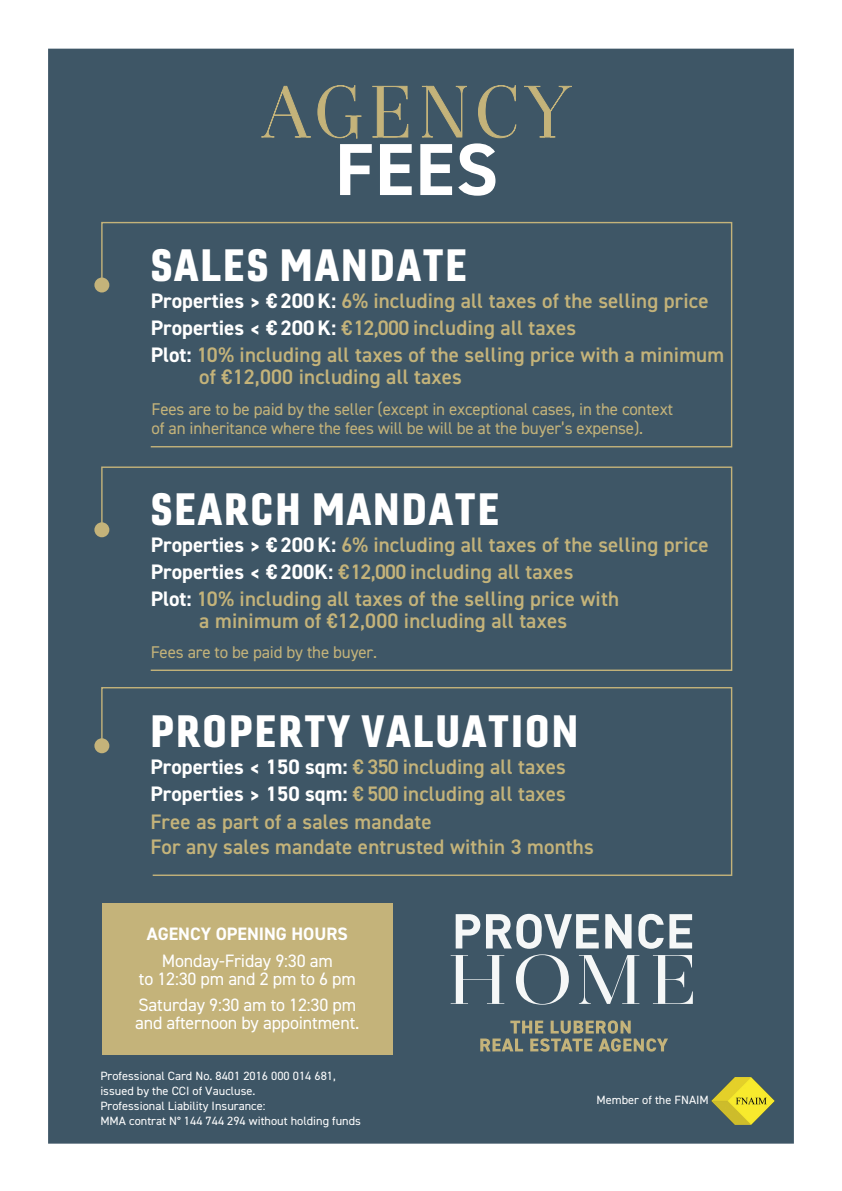
<style>
.page{position:relative;width:842px;height:1191px;background:#fff}
.page>*{position:absolute;margin:0;border:0;box-sizing:border-box;transform-origin:0 0}
.t1{font:700 73.8px "DIN2014";color:#fff}
.t2{font:72.4px "Narziss Drops";letter-spacing:.12em;color:#c4b37a}
.t3{font:44px "Gineso Con Bla";letter-spacing:.05em;color:#fff}
.t4{font:600 21px/27px "DIN2014";letter-spacing:.005em;color:#c4b37a}
.t5{font:18px/18px "DIN2014";letter-spacing:-.01em;color:#fff;text-align:center}
.t6{font:700 18px "DIN2014";color:#fff}
.t7{font:17px/19px "DIN2014";letter-spacing:-.01em;color:#c4b37a}
.t8{font:12px/15px "DIN2014";color:#fff}
.s1{font-weight:700;color:#fff}
</style>
<div class="page">
<div style="left:48px;top:48px;width:746px;height:1096px;background:#3e5666"></div>
<div style="left:102px;top:903px;width:291px;height:151px;background:#c4b37a"></div>
<svg style="left:261px;top:86px;width:50px;height:52px;background:#4b5f67"></svg>
<svg style="left:317px;top:85px;width:45px;height:54px;background:#4d6068"></svg>
<svg style="left:372px;top:86px;width:36px;height:52px;background:#526468"></svg>
<svg style="left:422px;top:84px;width:45px;height:54px;background:#4f6268"></svg>
<svg style="left:478px;top:85px;width:39px;height:53px;background:#4c6068"></svg>
<svg style="left:524px;top:86px;width:48px;height:52px;background:#495d67"></svg>
<div style="left:100px;top:221px;width:633px;height:227px;background:#3e5666"></div>
<div style="left:94px;top:277px;width:15px;height:15px;background:#c4b37a;border-radius:50%"></div>
<div style="left:100px;top:686px;width:633px;height:190px;background:#3e5666"></div>
<div style="left:94px;top:738px;width:15px;height:15px;background:#c4b37a;border-radius:50%"></div>
<div style="left:100px;top:466px;width:633px;height:205px;background:#3e5666"></div>
<div style="left:94px;top:522px;width:15px;height:15px;background:#c4b37a;border-radius:50%"></div>
<img style="left:712px;top:1077px;width:63px;height:47px">
<svg style="left:480px;top:1020px;width:188px;height:31px;background:#6b756c"></svg>
<svg style="left:451px;top:955px;width:53px;height:49px"></svg>
<svg style="left:516px;top:954px;width:53px;height:50px"></svg>
<svg style="left:579px;top:955px;width:60px;height:49px"></svg>
<svg style="left:653px;top:955px;width:40px;height:49px"></svg>
<svg style="left:456px;top:914px;width:24px;height:34px"></svg>
<svg style="left:486px;top:914px;width:113px;height:34px"></svg>
<svg style="left:605px;top:914px;width:27px;height:34px"></svg>
<svg style="left:638px;top:914px;width:54px;height:34px"></svg>
<h2 class="t2" style="left:262px;top:69px;width:311px">AGENCY</h2>
<h1 class="t1" style="left:335px;top:120px;width:165px">FEES</h1>
<h3 class="t3" style="left:151px;top:236px;width:318px">SALES MANDATE</h3>
<p class="t4" style="left:151px;top:286px;width:575px"><span class="s1">Properties &gt; € 200K:</span> 6% including all taxes of the selling price<br><span class="s1">Properties &lt; € 200K:</span> €12,000 including all taxes<br><span class="s1">Plot:</span> 10% including all taxes of the selling price with a minimum</p>
<p class="t4" style="left:199px;top:362px;width:264px">of €12,000 including all taxes</p>
<p class="t7" style="left:152px;top:400px;width:523px">Fees are to be paid by the seller (except in exceptional cases, in the context of an inheritance where the fees will be will be at the buyer’s expense).</p>
<h3 class="t3" style="left:151px;top:480px;width:350px">SEARCH MANDATE</h3>
<p class="t4" style="left:151px;top:531px;width:559px"><span class="s1">Properties &gt; € 200K:</span> 6% including all taxes of the selling price<br><span class="s1">Properties &lt; € 200K:</span> €12,000 including all taxes<br><span class="s1">Plot:</span> 10% including all taxes of the selling price with</p>
<p class="t4" style="left:199px;top:607px;width:369px">a minimum of €12,000 including all taxes</p>
<p class="t7" style="left:151px;top:642px;width:228px">Fees are to be paid by the buyer.</p>
<h3 class="t3" style="left:150px;top:702px;width:429px">PROPERTY VALUATION</h3>
<p class="t4" style="left:150px;top:752px;width:417px;line-height:27.5px;text-align:justify"><span class="s1">Properties &lt; 150 sqm:</span> € 350 including all taxes <span class="s1">Properties &gt; 150 sqm:</span> € 500 including all taxes Free as part of a sales mandate</p>
<p class="t4" style="left:150px;top:832px;width:445px">For any sales mandate entrusted within 3 months</p>
<p class="t6" style="left:147px;top:922px;width:203px">AGENCY OPENING HOURS</p>
<p class="t5" style="left:139px;top:951px;width:218px">Monday-Friday 9:30 am<br>to 12:30 pm and 2 pm to 6 pm</p>
<p class="t5" style="left:135px;top:995px;width:226px;text-align:left">Saturday 9:30 am to 12:30 pm and afternoon by appointment.</p>
<p class="t8" style="left:100px;top:1067px;width:262px">Professional Card No. 8401 2016 000 014 681, issued by the CCI of Vaucluse.<br>Professional Liability Insurance:<br>MMA contrat N° 144 744 294 without holding funds</p>
<p class="t8" style="left:596px;top:1092px;width:114px">Member of the FNAIM</p>
</div>
